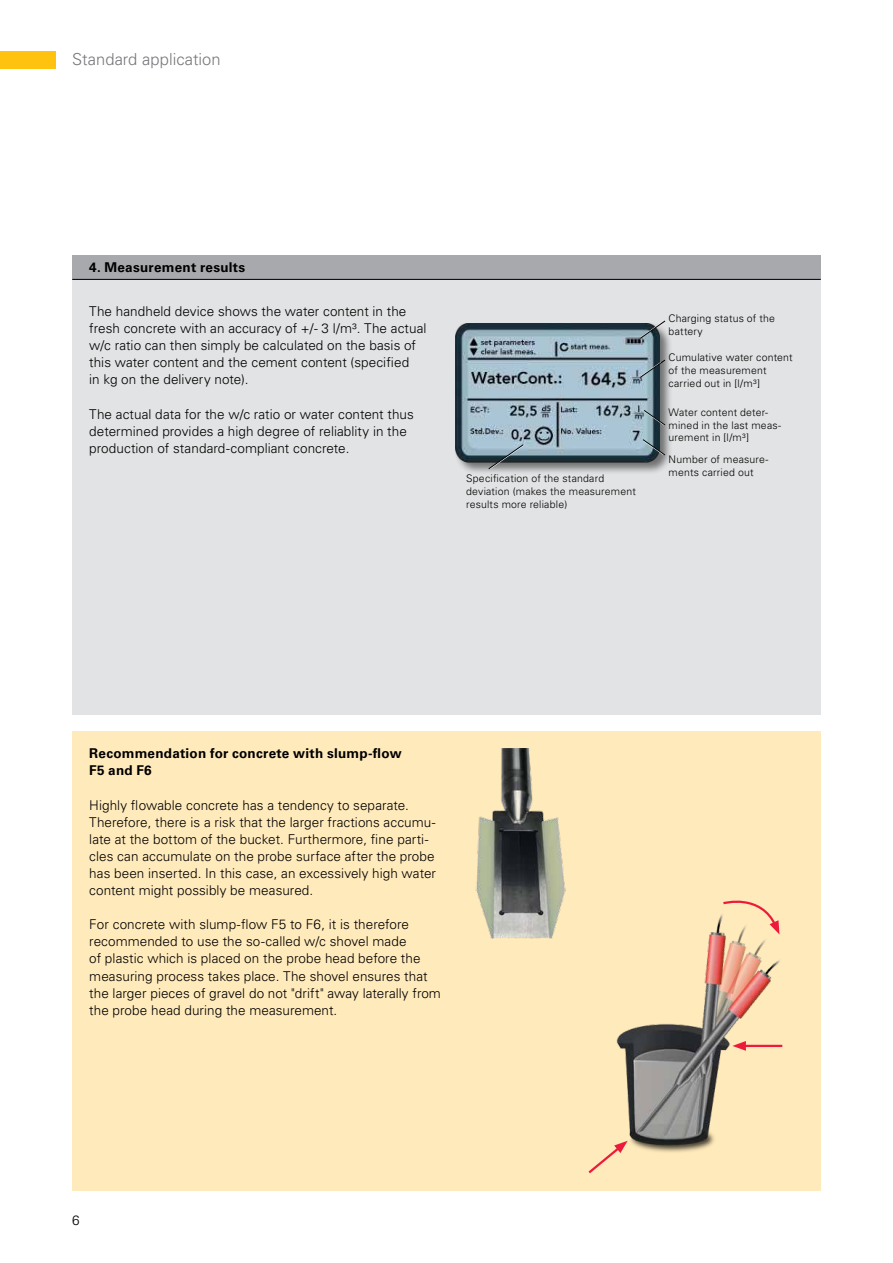
<style>
.page{position:relative;width:893px;height:1263px;background:#fff}
.page>*{position:absolute;margin:0;border:0;box-sizing:border-box;transform-origin:0 0}
.t1{font:300 16.5px "Univers LT Pro";color:#77787b}
.t2{font:300 13.5px/17.1px "Univers LT Pro";letter-spacing:.005em;color:#000}
.t3{font:700 13.5px/17.1px "Univers LT Pro";letter-spacing:.02em;color:#000}
.t4{font:300 10.5px/12.8px "Univers LT Pro";letter-spacing:.02em;color:#000}
</style>
<div class="page">
<div style="left:0;top:51px;width:55px;height:17px;background:#ffc20e"></div>
<div style="left:72px;top:731px;width:749px;height:460px;background:#ffeabb"></div>
<div style="left:72px;top:255px;width:749px;height:459px;background:#e2e3e4"></div>
<div style="left:72px;top:255px;width:749px;height:24px;background:#a7a9ac"></div>
<hr style="left:72px;top:279px;width:749px;height:1px;background:#000">
<div style="left:454px;top:322px;width:219px;height:154px;background:#000;opacity:.5"></div>
<img style="left:455px;top:323px;width:205px;height:153px">
<img style="left:475px;top:748px;width:91px;height:191px">
<img style="left:616px;top:915px;width:167px;height:237px">
<svg style="left:588px;top:1141px;width:40px;height:33px"></svg>
<hr style="left:742px;top:1045px;width:40px;height:2px;background:#ed1a3b">
<svg style="left:732px;top:1041px;width:14px;height:10px"></svg>
<svg style="left:721px;top:900px;width:58px;height:34px"></svg>
<svg style="left:639px;top:320px;width:27px;height:19px"></svg>
<svg style="left:639px;top:359px;width:27px;height:19px"></svg>
<svg style="left:643px;top:410px;width:23px;height:16px"></svg>
<svg style="left:642px;top:439px;width:24px;height:17px"></svg>
<svg style="left:488px;top:444px;width:37px;height:26px"></svg>
<p class="t1" style="left:72px;top:50px;width:150px">Standard application</p>
<p class="t3" style="left:89px;top:259px;width:157px">4. Measurement results</p>
<p class="t2" style="left:89px;top:303px;width:339px">The handheld device shows the water content in the fresh concrete with an accuracy of +/- 3 l/m³. The actual w/c ratio can then simply be calculated on the basis of this water content and the cement content (specified<br>in kg on the delivery note).</p>
<p class="t2" style="left:89px;top:405px;width:326px">The actual data for the w/c ratio or water content thus determined provides a high degree of reliablity in the production of standard-compliant concrete.</p>
<p class="t4" style="left:466px;top:472px;width:171px">Specification of the standard deviation (makes the measurement results more reliable)</p>
<p class="t4" style="left:669px;top:312px;width:108px">Charging status of the battery</p>
<p class="t4" style="left:669px;top:351px;width:126px">Cumulative water content of the measurement carried out in [l/m³]</p>
<p class="t4" style="left:669px;top:406px;width:114px">Water content deter&shy;mined in the last meas&shy;urement in [l/m³]</p>
<p class="t4" style="left:669px;top:453px;width:101px">Number of measure&shy;ments carried out</p>
<p class="t3" style="left:89px;top:745px;width:314px">Recommendation for concrete with slump-flow<br>F5 and F6</p>
<p class="t2" style="left:89px;top:796px;width:348px">Highly flowable concrete has a tendency to separate.<br>Therefore, there is a risk that the larger fractions accumu&shy;late at the bottom of the bucket. Furthermore, fine parti&shy;cles can accumulate on the probe surface after the probe has been inserted. In this case, an excessively high water content might possibly be measured.</p>
<p class="t2" style="left:89px;top:916px;width:353px">For concrete with slump-flow F5 to F6, it is therefore recommended to use the so-called w/c shovel made<br>of plastic which is placed on the probe head before the measuring process takes place. The shovel ensures that the larger pieces of gravel do not "drift" away laterally from the probe head during the measurement.</p>
<p class="t2" style="left:72px;top:1211px;width:9px">6</p>
</div>
